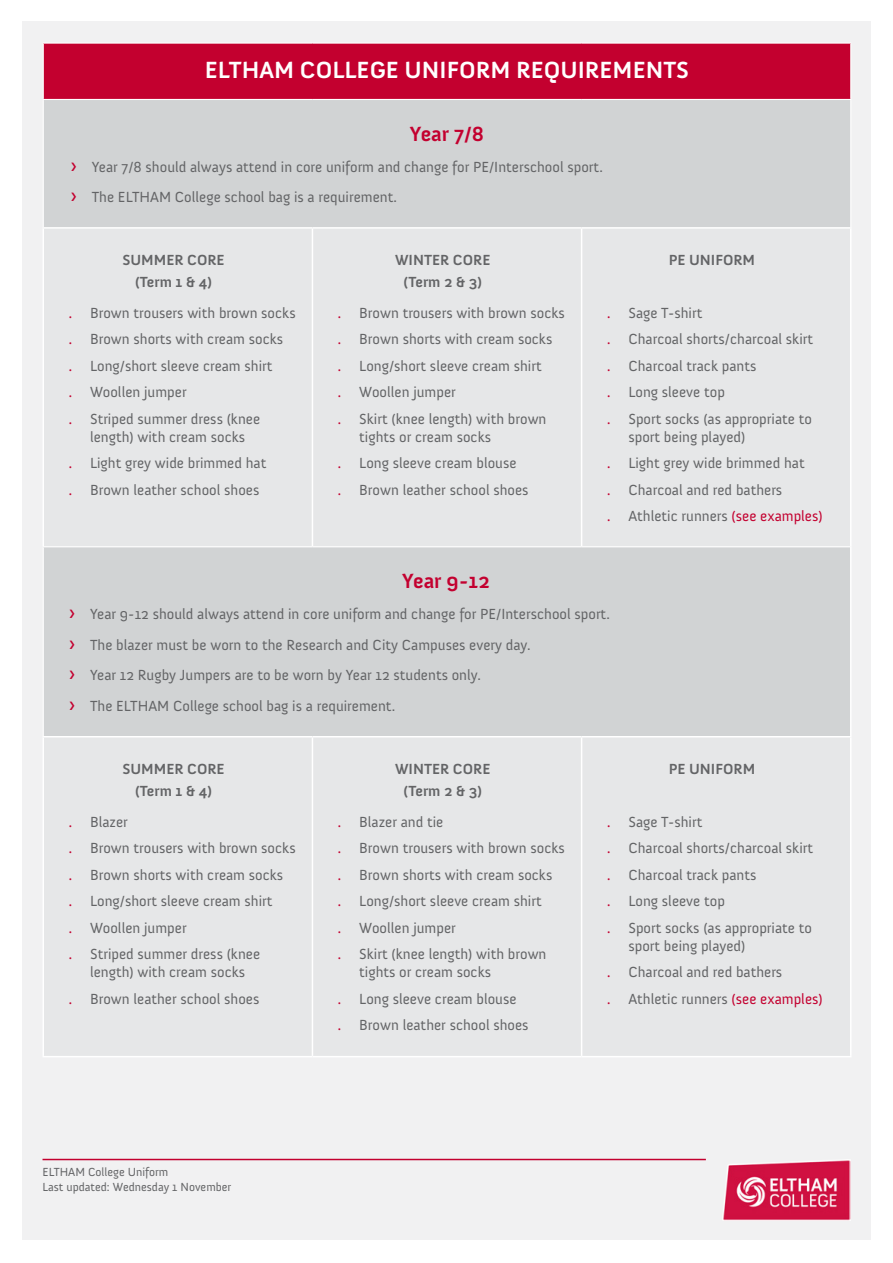
<style>
.page{position:relative;width:893px;height:1263px;background:#fff}
.page>*{position:absolute;margin:0;border:0;box-sizing:border-box;transform-origin:0 0}
.t1{font:700 24px "Anivers";color:#fff}
.t2{font:700 21px "Anivers";color:#c3002f}
.t3{font:15px/26.5px "Anivers";color:#636466}
.t4{font:700 15px/22.2px "Anivers";color:#636466;text-align:center}
.t5{font:12px/14.4px "Anivers";color:#636466}
.s1{font-size:21px;color:#c3002f}
.s2{font-family:"Myriad Pro";color:#c3002f}
.s3{color:#c3002f}
</style>
<div class="page">
<div style="left:22px;top:21px;width:849px;height:1219px;background:#f1f1f2"></div>
<hr style="left:43px;top:1159px;width:663px;height:1px;background:#c3002f">
<img style="left:723px;top:1159px;width:127px;height:61px">
<div style="left:43px;top:43px;width:808px;height:56px;background:#c3002f"></div>
<div style="left:43px;top:99px;width:808px;height:129px;background:#d1d3d4"></div>
<div style="left:44px;top:229px;width:806px;height:826px;background:#e6e7e8"></div>
<div style="left:43px;top:547px;width:808px;height:190px;background:#d1d3d4"></div>
<hr style="left:43px;top:229px;width:1px;height:317px;background:#fff">
<hr style="left:43px;top:737px;width:1px;height:319px;background:#fff">
<hr style="left:312px;top:229px;width:1px;height:317px;background:#fff">
<hr style="left:581px;top:229px;width:1px;height:317px;background:#fff">
<hr style="left:850px;top:229px;width:1px;height:318px;background:#fff">
<hr style="left:312px;top:737px;width:1px;height:319px;background:#fff">
<hr style="left:581px;top:737px;width:1px;height:319px;background:#fff">
<hr style="left:850px;top:737px;width:1px;height:319px;background:#fff">
<hr style="left:43px;top:1056px;width:269px;height:1px;background:#fff">
<hr style="left:312px;top:1056px;width:270px;height:1px;background:#fff">
<hr style="left:582px;top:1056px;width:269px;height:1px;background:#fff">
<hr style="left:43px;top:227px;width:269px;height:2px;background:#fff">
<hr style="left:312px;top:227px;width:270px;height:2px;background:#fff">
<hr style="left:582px;top:227px;width:269px;height:2px;background:#fff">
<hr style="left:43px;top:43px;width:269px;height:1px;background:#fff">
<hr style="left:43px;top:44px;width:1px;height:55px;background:#fff">
<hr style="left:312px;top:43px;width:270px;height:1px;background:#fff">
<hr style="left:582px;top:43px;width:269px;height:1px;background:#fff">
<hr style="left:850px;top:44px;width:1px;height:55px;background:#fff">
<hr style="left:43px;top:99px;width:269px;height:1px;background:#fff">
<hr style="left:43px;top:100px;width:1px;height:127px;background:#fff">
<hr style="left:312px;top:99px;width:270px;height:1px;background:#fff">
<hr style="left:582px;top:99px;width:269px;height:1px;background:#fff">
<hr style="left:850px;top:100px;width:1px;height:127px;background:#fff">
<hr style="left:43px;top:547px;width:1px;height:189px;background:#fff">
<hr style="left:43px;top:546px;width:269px;height:1px;background:#fff">
<hr style="left:312px;top:546px;width:270px;height:1px;background:#fff">
<hr style="left:582px;top:546px;width:268px;height:1px;background:#fff">
<hr style="left:850px;top:547px;width:1px;height:189px;background:#fff">
<hr style="left:43px;top:736px;width:269px;height:1px;background:#fff">
<hr style="left:312px;top:736px;width:270px;height:1px;background:#fff">
<hr style="left:582px;top:736px;width:269px;height:1px;background:#fff">
<h1 class="t1" style="left:205px;top:57px;width:486px">ELTHAM COLLEGE UNIFORM REQUIREMENTS</h1>
<h2 class="t2" style="left:410px;top:122px;width:76px">Year 7/8</h2>
<p class="t3" style="left:71px;top:151px;width:534px;line-height:30.8px"><span class="s1">›</span> Year 7/8 should always attend in core uniform and change for PE/Interschool sport. <span class="s1">›</span> The ELTHAM College school bag is a requirement.</p>
<p class="t4" style="left:122px;top:249px;width:104px">SUMMER CORE (Term 1 &amp; 4)</p>
<p class="t3" style="left:69px;top:300px;width:228px"><span class="s2">.</span> Brown trousers with brown socks <span class="s2">.</span> Brown shorts with cream socks<br><span class="s2">.</span> Long/short sleeve cream shirt<br><span class="s2">.</span> Woollen jumper<br><span class="s2">.</span> Striped summer dress (knee</p>
<p class="t3" style="left:69px;top:424px;width:199px;text-align:center">length) with cream socks<br><span class="s2">.</span> Light grey wide brimmed hat <span class="s2">.</span> Brown leather school shoes</p>
<p class="t4" style="left:395px;top:249px;width:97px">WINTER CORE (Term 2 &amp; 3)</p>
<p class="t3" style="left:338px;top:300px;width:228px"><span class="s2">.</span> Brown trousers with brown socks <span class="s2">.</span> Brown shorts with cream socks<br><span class="s2">.</span> Long/short sleeve cream shirt<br><span class="s2">.</span> Woollen jumper<br><span class="s2">.</span> Skirt (knee length) with brown</p>
<p class="t3" style="left:338px;top:424px;width:192px;text-indent:21px">tights or cream socks<br><span class="s2">.</span> Long sleeve cream blouse<br><span class="s2">.</span> Brown leather school shoes</p>
<p class="t4" style="left:669px;top:249px;width:88px">PE UNIFORM</p>
<p class="t3" style="left:607px;top:300px;width:208px"><span class="s2">.</span> Sage T-shirt<br><span class="s2">.</span> Charcoal shorts/charcoal skirt <span class="s2">.</span> Charcoal track pants<br><span class="s2">.</span> Long sleeve top<br><span class="s2">.</span> Sport socks (as appropriate to</p>
<p class="t3" style="left:607px;top:424px;width:217px;text-indent:21px">sport being played)<br><span class="s2">.</span> Light grey wide brimmed hat<br><span class="s2">.</span> Charcoal and red bathers<br><span class="s2">.</span> Athletic runners <span class="s3">(see examples)</span></p>
<h2 class="t2" style="left:402px;top:570px;width:89px">Year 9-12</h2>
<p class="t3" style="left:69px;top:599px;width:543px;line-height:30.8px"><span class="s1">›</span> Year 9-12 should always attend in core uniform and change for PE/Interschool sport. <span class="s1">›</span> The blazer must be worn to the Research and City Campuses every day.<br><span class="s1">›</span> Year 12 Rugby Jumpers are to be worn by Year 12 students only.<br><span class="s1">›</span> The ELTHAM College school bag is a requirement.</p>
<p class="t4" style="left:122px;top:758px;width:104px">SUMMER CORE (Term 1 &amp; 4)</p>
<p class="t3" style="left:69px;top:808px;width:228px"><span class="s2">.</span> Blazer<br><span class="s2">.</span> Brown trousers with brown socks <span class="s2">.</span> Brown shorts with cream socks<br><span class="s2">.</span> Long/short sleeve cream shirt<br><span class="s2">.</span> Woollen jumper<br><span class="s2">.</span> Striped summer dress (knee</p>
<p class="t3" style="left:69px;top:959px;width:192px;text-align:center">length) with cream socks<br><span class="s2">.</span> Brown leather school shoes</p>
<p class="t4" style="left:395px;top:758px;width:97px">WINTER CORE (Term 2 &amp; 3)</p>
<p class="t3" style="left:338px;top:808px;width:228px"><span class="s2">.</span> Blazer and tie<br><span class="s2">.</span> Brown trousers with brown socks <span class="s2">.</span> Brown shorts with cream socks<br><span class="s2">.</span> Long/short sleeve cream shirt<br><span class="s2">.</span> Woollen jumper<br><span class="s2">.</span> Skirt (knee length) with brown</p>
<p class="t3" style="left:338px;top:959px;width:192px;text-indent:21px">tights or cream socks<br><span class="s2">.</span> Long sleeve cream blouse<br><span class="s2">.</span> Brown leather school shoes</p>
<p class="t4" style="left:669px;top:758px;width:88px">PE UNIFORM</p>
<p class="t3" style="left:607px;top:808px;width:208px"><span class="s2">.</span> Sage T-shirt<br><span class="s2">.</span> Charcoal shorts/charcoal skirt <span class="s2">.</span> Charcoal track pants<br><span class="s2">.</span> Long sleeve top<br><span class="s2">.</span> Sport socks (as appropriate to</p>
<p class="t3" style="left:607px;top:932px;width:217px;text-indent:21px">sport being played)<br><span class="s2">.</span> Charcoal and red bathers<br><span class="s2">.</span> Athletic runners <span class="s3">(see examples)</span></p>
<p class="t5" style="left:43px;top:1165px;width:190px">ELTHAM College Uniform<br>Last updated: Wednesday 1 November</p>
</div>
